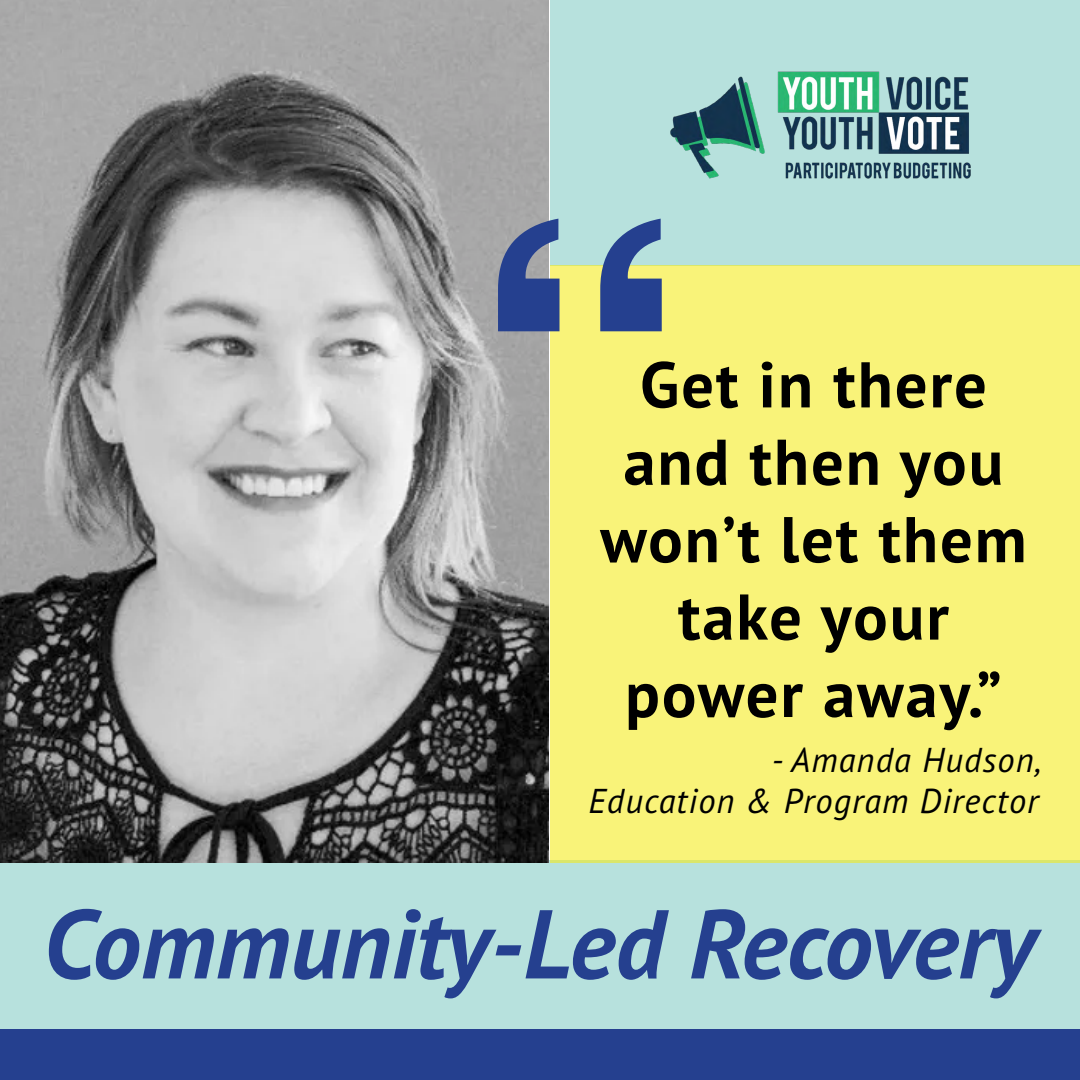
<style>
.page{position:relative;width:1080px;height:1080px;background:#fff}
.page>*{position:absolute;margin:0;border:0;box-sizing:border-box;transform-origin:0 0}
.t1{font:italic 700 97.5px "PT Sans Pro";color:#25408f}
.t2{font:700 64.5px/77.4px "PT Sans Pro";letter-spacing:.03em;color:#000;text-align:center}
.t3{font:italic 34.5px/41.4px "PT Sans Pro";letter-spacing:.03em;color:#000;text-align:right}
</style>
<div class="page">
<div style="left:0;top:860px;width:1080px;height:170px;background:#b7e1dd"></div>
<div style="left:0;top:1030px;width:1080px;height:50px;background:#25408f"></div>
<div style="left:550px;top:0;width:530px;height:265px;background:#b7e1dd"></div>
<div style="left:550px;top:265px;width:530px;height:597px;background:#f9f379"></div>
<img style="left:670px;top:71px;width:301px;height:108px">
<img style="left:0;top:0;width:549px;height:862px">
<svg style="left:498px;top:219px;width:164px;height:112px"></svg>
<p class="t2" style="left:600px;top:345px;width:428px">Get in there and then you won’t let them take your power away.”</p>
<p class="t3" style="left:588px;top:738px;width:455px">- Amanda Hudson,<br>Education &amp; Program Director</p>
<h1 class="t1" style="left:43px;top:880px;width:994px">Community-Led Recovery</h1>
</div>
